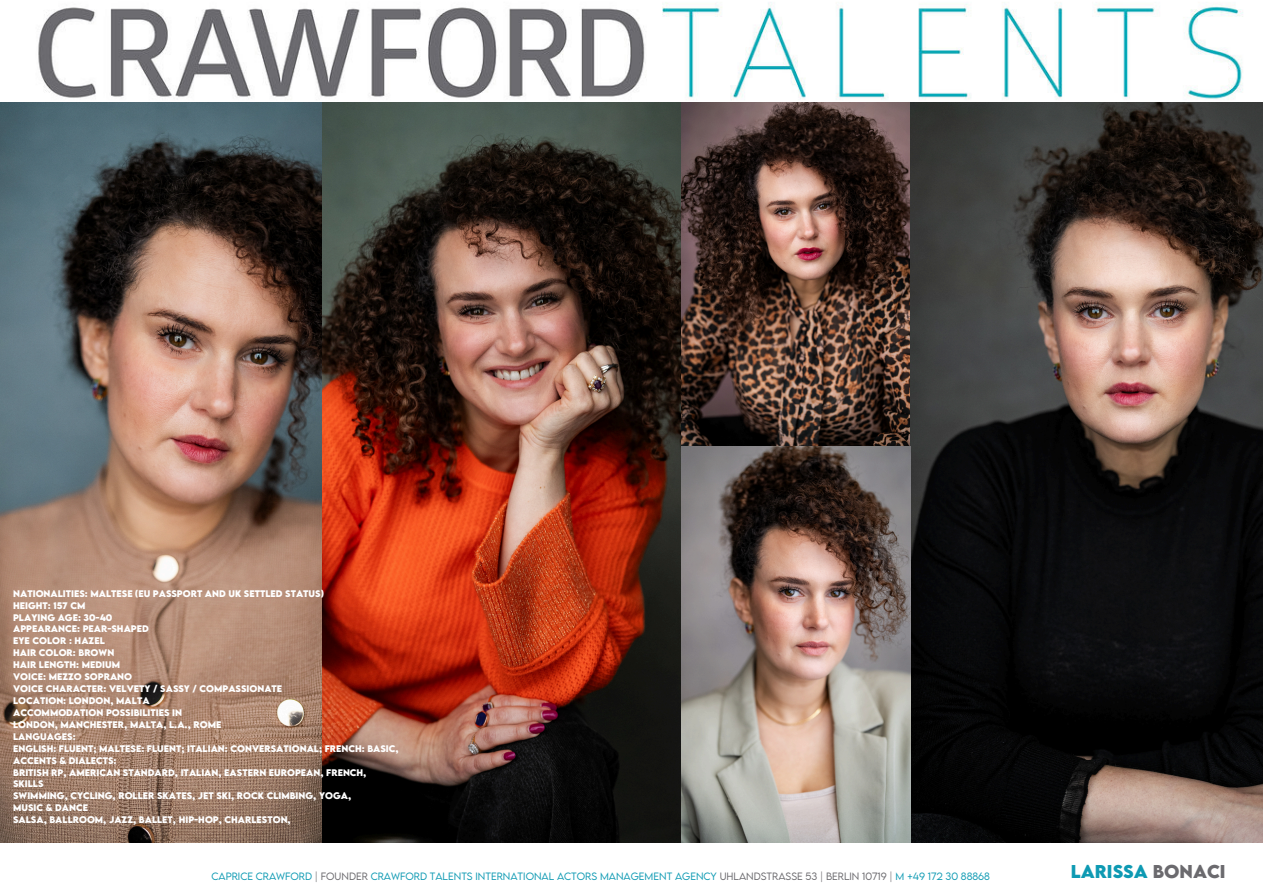
<style>
.page{position:relative;width:1263px;height:893px;background:#fff}
.page>*{position:absolute;margin:0;border:0;box-sizing:border-box;transform-origin:0 0}
.t1{font:700 16.5px "LEMONMILK";letter-spacing:.165em;color:#0e9ab3}
.t2{font:300 9.45px "LEMONMILK";letter-spacing:.115em;color:#0e9ab3}
.t3{font:700 8.55px/11.9px "LEMONMILK";letter-spacing:.09em;color:#fff}
.s1{color:#6b6a6e}
</style>
<div class="page">
<img style="left:38px;top:2px;width:1205px;height:98px">
<img style="left:0;top:103px;width:322px;height:739px">
<img style="left:322px;top:103px;width:360px;height:739px">
<img style="left:682px;top:103px;width:228px;height:343px">
<img style="left:910px;top:103px;width:353px;height:739px">
<img style="left:682px;top:446px;width:228px;height:396px">
<p class="t3" style="left:13px;top:587px;width:387px">NATIONALITIES: MALTESE (EU PASSPORT AND UK SETTLED STATUS)<br>HEIGHT: 157 CM<br>PLAYING AGE: 30-40<br>APPEARANCE: PEAR-SHAPED<br>EYE COLOR : HAZEL<br>HAIR COLOR: BROWN<br>HAIR LENGTH: MEDIUM<br>VOICE: MEZZO SOPRANO<br>VOICE CHARACTER: VELVETY / SASSY / COM PASSIONATE<br>LOCATION: LONDON, MALTA<br>ACCOM MODATION POSSIBILITIES IN<br>LONDON, MANCHESTER, MALTA, L.A., ROM E<br>LANGUAGES:<br>ENGLISH: FLUENT; MALTESE: FLUENT; ITALIAN: CONVERSATIONAL; FRENCH: BASIC,<br>ACCENTS &amp; DIALECTS:<br>BRITISH RP, AM ERICAN STANDARD, ITALIAN, EASTERN EUROPEAN, FRENCH,<br>SKILLS<br>SWIM M ING, CYCLING, ROLLER SKATES, JET SKI, ROCK CLIM BING, YOGA,<br>MUSIC &amp; DANCE<br>SALSA, BALLROOM , JAZZ, BALLET, HIP-HOP, CHARLESTON,</p>
<p class="t2" style="left:212px;top:870px;width:780px">CAPRICE CRAWFORD <span class="s1">| FOUNDER</span> CRAWFORD TALENTS INTERNATIONAL ACTORS MANAGEM ENT AGENCY <span class="s1">UHLANDSTRASSE 53 | BERLIN 10719 |</span> M +49 172 30 88868</p>
<p class="t1" style="left:1071px;top:859px;width:156px">LARISSA <span class="s1">BONACI</span></p>
</div>
